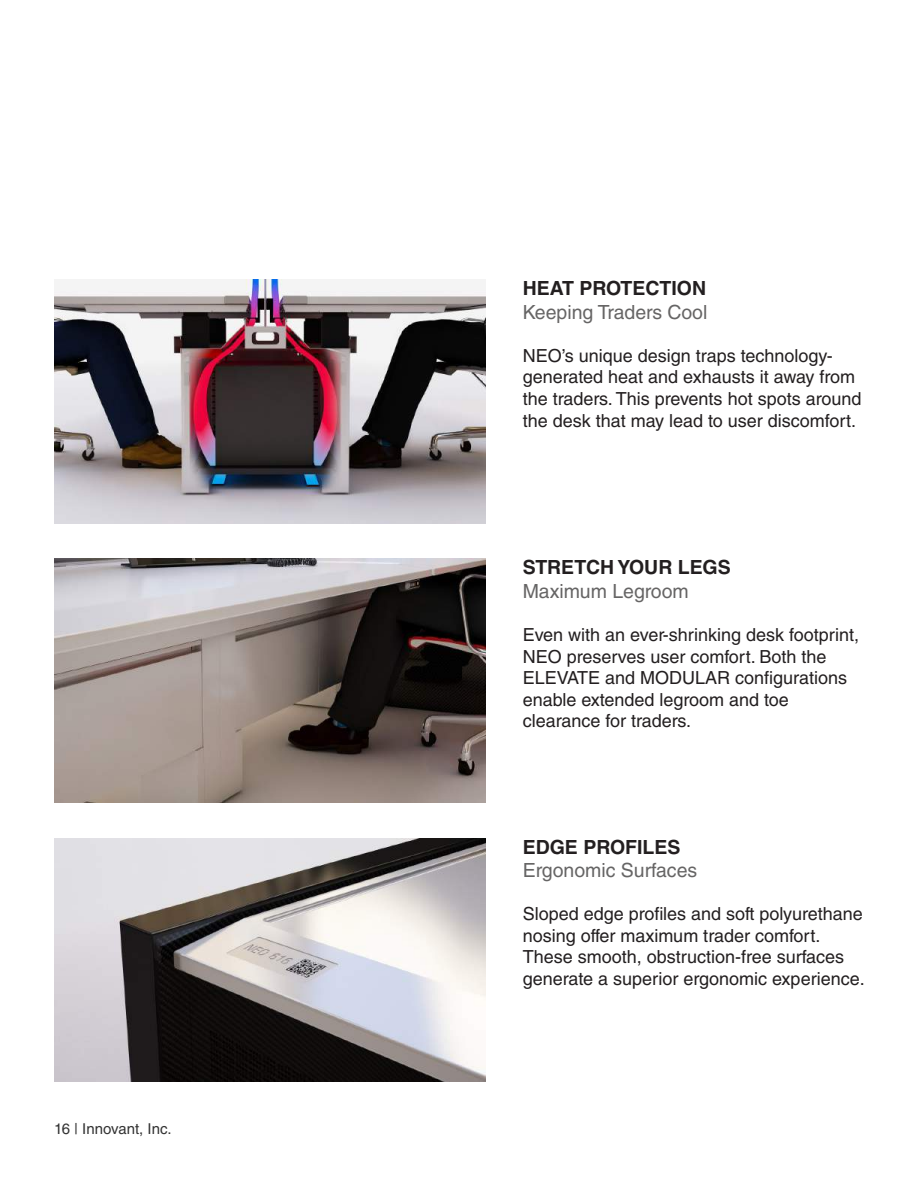
<style>
.page{position:relative;width:918px;height:1188px;background:#fff}
.page>*{position:absolute;margin:0;border:0;box-sizing:border-box;transform-origin:0 0}
.t1{font:19.5px "Helvetica LT Std";color:#666565}
.t2{font:700 19.5px "Helvetica LT Std";color:#231f20}
.t3{font:18px/21.6px "Helvetica LT Std";color:#231f20}
.t4{font:15px "Helvetica LT Std";color:#333}
</style>
<div class="page">
<img style="left:54px;top:280px;width:432px;height:243px">
<img style="left:54px;top:559px;width:432px;height:243px">
<img style="left:54px;top:838px;width:432px;height:244px">
<p class="t4" style="left:54px;top:1120px;width:119px">16 | Innovant, Inc.</p>
<p class="t2" style="left:523px;top:277px;width:185px">HEAT PROTECTION</p>
<p class="t1" style="left:523px;top:301px;width:186px">Keeping Traders Cool</p>
<p class="t3" style="left:523px;top:345px;width:340px">NEO’s unique design traps technology&shy;generated heat and exhausts it away from the traders. This prevents hot spots around the desk that may lead to user discomfort.</p>
<p class="t2" style="left:523px;top:556px;width:209px">STRETCH YOUR LEGS</p>
<p class="t1" style="left:523px;top:580px;width:168px">Maximum Legroom</p>
<p class="t3" style="left:523px;top:624px;width:338px">Even with an ever-shrinking desk footprint, NEO preserves user comfort. Both the ELEVATE and MODULAR configurations enable extended legroom and toe clearance for traders.</p>
<p class="t2" style="left:523px;top:835px;width:159px">EDGE PROFILES</p>
<p class="t1" style="left:523px;top:859px;width:176px">Ergonomic Surfaces</p>
<p class="t3" style="left:523px;top:903px;width:343px">Sloped edge profiles and soft polyurethane nosing offer maximum trader comfort.<br>These smooth, obstruction-free surfaces generate a superior ergonomic experience.</p>
</div>
